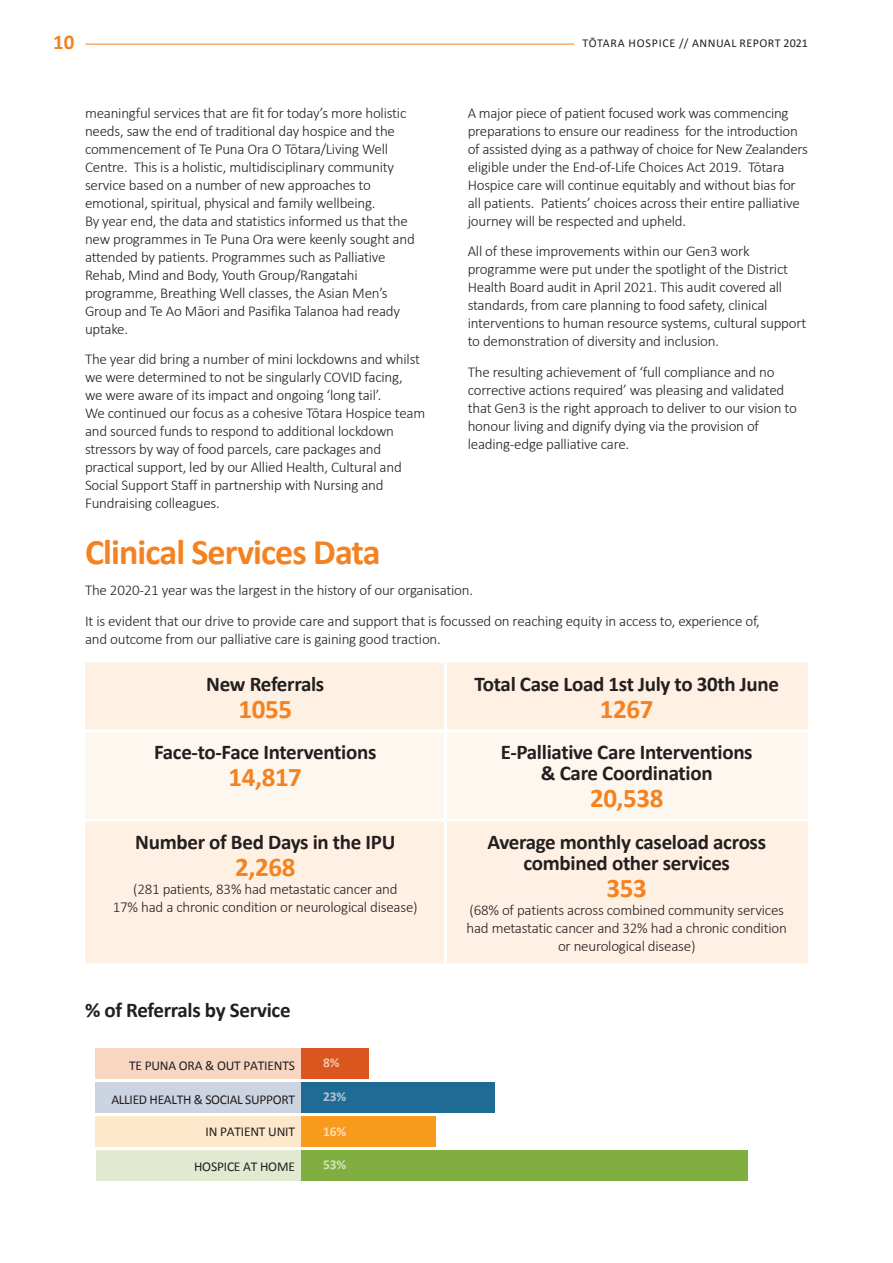
<style>
.page{position:relative;width:893px;height:1263px;background:#fff}
.page>*{position:absolute;margin:0;border:0;box-sizing:border-box;transform-origin:0 0}
.Headings{font:700 36px "Calibri";letter-spacing:-.025em;color:#f58220}
.Base_Text{font:700 27px "Calibri";letter-spacing:-.015em;color:#f58220}
.Base_Text-2{font:700 21px/21px "Calibri";letter-spacing:-.015em;color:#231f20;text-align:center}
.Heading-Orange{font:700 21px "Calibri";letter-spacing:-.015em;color:#231f20}
.t1{font:700 21px "Calibri";color:#f58220}
.Base_Text-3{font:300 15px/18px "Calibri";letter-spacing:-.015em;color:#231f20}
.t2{font:13.5px "Calibri";letter-spacing:-.015em;color:#231f20}
.t3{font:700 13.5px "Calibri";color:#b6c3d5}
.t4{font:700 13.5px "Calibri";color:#feddb4}
.t5{font:700 13.5px "Calibri";color:#d5e1bc}
.t6{font:700 13.5px "Calibri";color:#f3c5a8}
.t7{font:12px "Calibri";letter-spacing:.04em;color:#231f20}
</style>
<div class="page">
<hr style="left:85px;top:44px;width:489px;height:1px;background:#f58220">
<div style="left:85px;top:663px;width:723px;height:300px;background:#fef0e2"></div>
<div style="left:85px;top:732px;width:723px;height:87px;background:#fef7f0"></div>
<hr style="left:444px;top:663px;width:3px;height:66px;background:#fff">
<hr style="left:85px;top:729px;width:360px;height:3px;background:#fff">
<hr style="left:445px;top:729px;width:363px;height:3px;background:#fff">
<hr style="left:444px;top:732px;width:3px;height:87px;background:#fff">
<hr style="left:85px;top:819px;width:360px;height:3px;background:#fff">
<hr style="left:445px;top:819px;width:363px;height:3px;background:#fff">
<hr style="left:444px;top:822px;width:3px;height:141px;background:#fff">
<div style="left:96px;top:1150px;width:220px;height:30px;background:#e1e9d1"></div>
<div style="left:96px;top:1116px;width:220px;height:30px;background:#fee8cb"></div>
<div style="left:96px;top:1082px;width:220px;height:30px;background:#ccd4e1"></div>
<div style="left:96px;top:1048px;width:220px;height:30px;background:#f7d6c2"></div>
<div style="left:301px;top:1150px;width:447px;height:30px;background:#80ae40"></div>
<div style="left:301px;top:1116px;width:135px;height:30px;background:#f89a1c"></div>
<div style="left:301px;top:1082px;width:194px;height:30px;background:#1e6c95"></div>
<div style="left:301px;top:1048px;width:68px;height:30px;background:#da561e"></div>
<h3 class="t1" style="left:53px;top:27px;width:23px">10</h3>
<p class="t7" style="left:582px;top:34px;width:227px">TŌTARA HOSPICE // ANNUAL REPORT 2021</p>
<p class="Base_Text-3" style="left:85px;top:103px;width:331px">meaningful services that are fit for today’s more holistic needs, saw the end of traditional day hospice and the commencement of Te Puna Ora O Tōtara/Living Well Centre. This is a holistic, multidisciplinary community service based on a number of new approaches to emotional, spiritual, physical and family wellbeing.<br>By year end, the data and statistics informed us that the new programmes in Te Puna Ora were keenly sought and attended by patients. Programmes such as Palliative Rehab, Mind and Body, Youth Group/Rangatahi programme, Breathing Well classes, the Asian Men’s Group and Te Ao Māori and Pasifika Talanoa had ready uptake.</p>
<p class="Base_Text-3" style="left:85px;top:350px;width:342px">The year did bring a number of mini lockdowns and whilst we were determined to not be singularly COVID facing,<br>we were aware of its impact and ongoing ‘long tail’.<br>We continued our focus as a cohesive Tōtara Hospice team and sourced funds to respond to additional lockdown stressors by way of food parcels, care packages and practical support, led by our Allied Health, Cultural and Social Support Staff in partnership with Nursing and Fundraising colleagues.</p>
<p class="Base_Text-3" style="left:468px;top:103px;width:342px">A major piece of patient focused work was commencing preparations to ensure our readiness for the introduction of assisted dying as a pathway of choice for New Zealanders eligible under the End-of-Life Choices Act 2019. Tōtara Hospice care will continue equitably and without bias for all patients. Patients’ choices across their entire palliative journey will be respected and upheld.</p>
<p class="Base_Text-3" style="left:468px;top:242px;width:340px">All of these improvements within our Gen3 work programme were put under the spotlight of the District Health Board audit in April 2021. This audit covered all standards, from care planning to food safety, clinical interventions to human resource systems, cultural support to demonstration of diversity and inclusion.</p>
<p class="Base_Text-3" style="left:468px;top:363px;width:331px">The resulting achievement of ‘full compliance and no corrective actions required’ was pleasing and validated that Gen3 is the right approach to deliver to our vision to honour living and dignify dying via the provision of leading-edge palliative care.</p>
<p class="Headings" style="left:85px;top:527px;width:297px">Clinical Services Data</p>
<p class="Base_Text-3" style="left:85px;top:581px;width:389px">The 2020-21 year was the largest in the history of our organisation.</p>
<p class="Base_Text-3" style="left:85px;top:612px;width:676px">It is evident that our drive to provide care and support that is focussed on reaching equity in access to, experience of, and outcome from our palliative care is gaining good traction.</p>
<p class="Base_Text-2" style="left:206px;top:673px;width:120px">New Referrals</p>
<p class="Base_Text" style="left:239px;top:690px;width:55px">1055</p>
<p class="Base_Text-2" style="left:475px;top:673px;width:306px">Total Case Load 1st July to 30th June</p>
<p class="Base_Text" style="left:600px;top:690px;width:55px">1267</p>
<p class="Base_Text-2" style="left:154px;top:742px;width:224px">Face-to-Face Interventions</p>
<p class="Base_Text" style="left:229px;top:758px;width:75px">14,817</p>
<p class="Base_Text-2" style="left:135px;top:831px;width:262px">Number of Bed Days in the IPU</p>
<p class="Base_Text" style="left:235px;top:848px;width:62px">2,268</p>
<p class="Base_Text-3" style="left:113px;top:879px;width:306px;text-align:center">(281 patients, 83% had metastatic cancer and<br>17% had a chronic condition or neurological disease)</p>
<p class="Heading-Orange" style="left:85px;top:995px;width:207px">% of Referrals by Service</p>
<p class="t2" style="left:129px;top:1057px;width:167px">TE PUNA ORA &amp; OUT PATIENTS</p>
<p class="t2" style="left:111px;top:1091px;width:185px">ALLIED HEALTH &amp; SOCIAL SUPPORT</p>
<p class="t2" style="left:206px;top:1123px;width:91px">IN PATIENT UNIT</p>
<p class="t2" style="left:194px;top:1158px;width:102px">HOSPICE AT HOME</p>
<p class="t6" style="left:323px;top:1055px;width:18px">8%</p>
<p class="t3" style="left:323px;top:1088px;width:25px">23%</p>
<p class="t4" style="left:323px;top:1123px;width:25px">16%</p>
<p class="t5" style="left:323px;top:1156px;width:25px">53%</p>
<p class="Base_Text-2" style="left:501px;top:742px;width:253px">E-Palliative Care Interventions &amp; Care Coordination</p>
<p class="Base_Text" style="left:590px;top:779px;width:75px">20,538</p>
<p class="Base_Text-2" style="left:487px;top:831px;width:280px">Average monthly caseload across combined other services</p>
<p class="Base_Text" style="left:607px;top:869px;width:42px">353</p>
<p class="Base_Text-3" style="left:467px;top:900px;width:322px;text-align:center">(68% of patients across combined community services had metastatic cancer and 32% had a chronic condition or neurological disease)</p>
</div>
